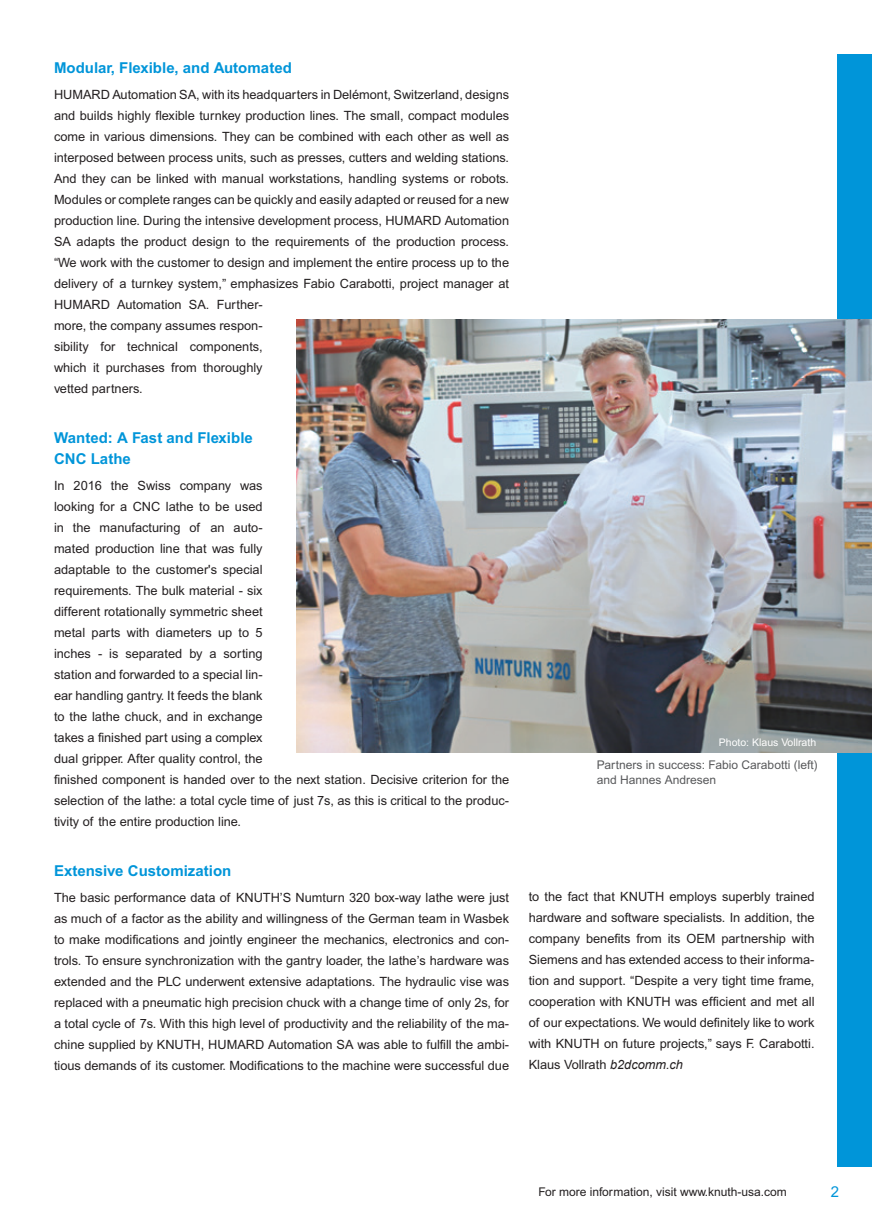
<style>
.page{position:relative;width:872px;height:1221px;background:#fff}
.page>*{position:absolute;margin:0;border:0;box-sizing:border-box;transform-origin:0 0}
.Überschrift__blau__1{font:700 15px/21px "Arial MT Pro";color:#0095d9}
.Seitenzahl_rechts{font:15px "Arial MT Pro";color:#0095d9}
.fliesstext-redaktion{font:12.75px/21px "Arial MT Pro";color:#231f20}
.t1{font:12px/15px "Arial MT Pro";color:#57585a}
.Grundtext_rechtsbuen{font:12px "Arial MT Pro";color:#231f20}
.fliesstext-redaktion-2{font:10.5px "Arial MT Pro";color:#fff}
.s1{font-family:"Arial";font-style:italic}
</style>
<div class="page">
<div style="left:838px;top:54px;width:34px;height:1112px;background:#0095d9"></div>
<img style="left:297px;top:320px;width:575px;height:432px">
<p class="Überschrift__blau__1" style="left:54px;top:58px;width:239px">Modular, Flexible, and Automated</p>
<p class="fliesstext-redaktion" style="left:54px;top:84px;width:457px">HUMARD Automation SA, with its headquarters in Delémont, Switzerland, designs and builds highly flexible turnkey production lines. The small, compact modules come in various dimensions. They can be combined with each other as well as interposed between process units, such as presses, cutters and welding stations.<br>And they can be linked with manual workstations, handling systems or robots.<br>Modules or complete ranges can be quickly and easily adapted or reused for a new production line. During the intensive development process, HUMARD Automation SA adapts the product design to the requirements of the production process. “We work with the customer to design and implement the entire process up to the delivery of a turnkey system,” emphasizes Fabio Carabotti, project manager at HUMARD Automation SA. Further-<br>more, the company assumes respon-<br>sibility for technical components,<br>which it purchases from thoroughly<br>vetted partners.</p>
<p class="Überschrift__blau__1" style="left:54px;top:428px;width:200px">Wanted: A Fast and Flexible<br>CNC Lathe</p>
<p class="fliesstext-redaktion" style="left:54px;top:475px;width:456px">In 2016 the Swiss company was<br>looking for a CNC lathe to be used<br>in the manufacturing of an auto-<br>mated production line that was fully<br>adaptable to the customer's special<br>requirements. The bulk material - six<br>different rotationally symmetric sheet<br>metal parts with diameters up to 5<br>inches - is separated by a sorting<br>station and forwarded to a special lin-<br>ear handling gantry. It feeds the blank<br>to the lathe chuck, and in exchange<br>takes a finished part using a complex<br>dual gripper. After quality control, the<br>finished component is handed over to the next station. Decisive criterion for the selection of the lathe: a total cycle time of just 7s, as this is critical to the produc&shy;tivity of the entire production line.</p>
<p class="Überschrift__blau__1" style="left:54px;top:861px;width:179px">Extensive Customization</p>
<p class="fliesstext-redaktion" style="left:54px;top:887px;width:457px;text-align:justify">The basic performance data of KNUTH’S Numturn 320 box-way lathe were just as much of a factor as the ability and willingness of the German team in Wasbek to make modifications and jointly engineer the mechanics, electronics and con&shy;trols. To ensure synchronization with the gantry loader, the lathe’s hardware was extended and the PLC underwent extensive adaptations. The hydraulic vise was replaced with a pneumatic high precision chuck with a change time of only 2s, for a total cycle of 7s. With this high level of productivity and the reliability of the ma&shy;chine supplied by KNUTH, HUMARD Automation SA was able to fulfill the ambi&shy;tious demands of its customer. Modifications to the machine were successful due</p>
<p class="fliesstext-redaktion" style="left:529px;top:886px;width:287px;text-align:justify">to the fact that KNUTH employs superbly trained hardware and software specialists. In addition, the company benefits from its OEM partnership with Siemens and has extended access to their informa&shy;tion and support. “Despite a very tight time frame, cooperation with KNUTH was efficient and met all of our expectations. We would definitely like to work with KNUTH on future projects,” says F. Carabotti.<br>Klaus Vollrath <span class="s1">b2dcomm.ch</span></p>
<p class="fliesstext-redaktion-2" style="left:719px;top:736px;width:99px">Photo: Klaus Vollrath</p>
<p class="t1" style="left:597px;top:758px;width:222px">Partners in success: Fabio Carabotti (left) and Hannes Andresen</p>
<p class="Grundtext_rechtsbuen" style="left:538px;top:1185px;width:250px">For more information, visit www.knuth-usa.com</p>
<p class="Seitenzahl_rechts" style="left:830px;top:1182px;width:10px">2</p>
</div>
